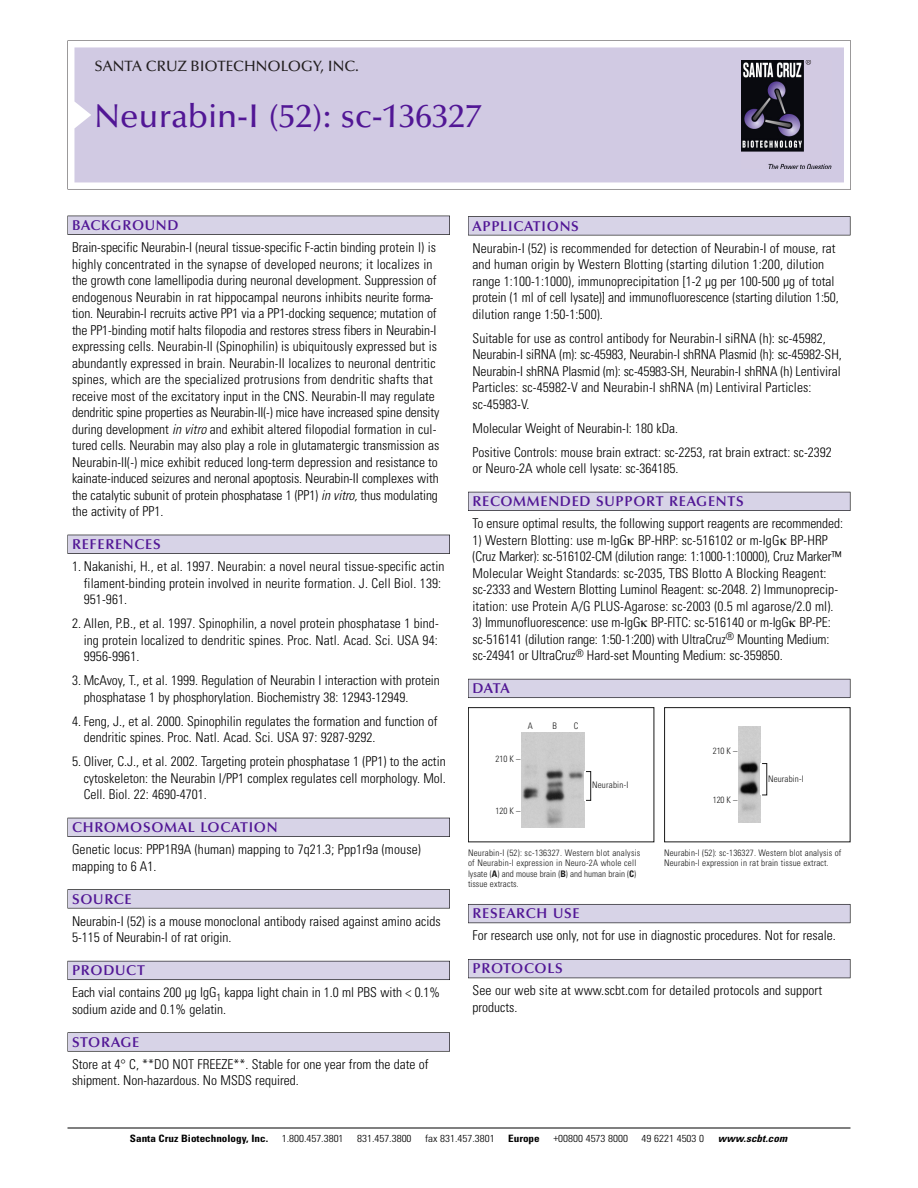
<style>
.page{position:relative;width:918px;height:1188px;background:#fff}
.page>*{position:absolute;margin:0;border:0;box-sizing:border-box;transform-origin:0 0}
.t1{font:500 33px "Optima";color:#511695}
.t2{font:500 15px "Optima";color:#231f20}
.t3{font:600 14.25px "Optima";letter-spacing:.05em;color:#511695}
.t4{font:300 condensed 13.5px/16.5px "Univers";color:#000}
.t5{font:300 condensed 10.2px "Univers";color:#000;scale:1.1 1}
.t6{font:700 condensed 10.2px "Univers";color:#000;scale:1.1 1}
.t7{font:italic 700 condensed 10.2px "Univers";letter-spacing:.005em;color:#000;scale:1.1 1}
.t8{font:9px/10.5px "Univers Condensed Light+FEPWMJ";letter-spacing:.025em;color:#191919}
.t9{font:9px/10.5px "Univers Condensed Light+VLSCNK";letter-spacing:.015em;color:#191919}
.s1{font-style:italic}
.s2{font-family:"Univers Condensed Bold+XIPKIE"}
</style>
<div class="page">
<svg style="left:68px;top:40px;width:783px;height:149px"></svg>
<div style="left:74px;top:47px;width:770px;height:135px;background:#d1cae3"></div>
<img style="left:741px;top:60px;width:90px;height:108px">
<div style="left:68px;top:216px;width:382px;height:19px;background:#525155"></div>
<div style="left:68px;top:216px;width:381px;height:18px;background:#d7d3e7"></div>
<div style="left:68px;top:535px;width:382px;height:19px;background:#515055"></div>
<div style="left:68px;top:535px;width:381px;height:18px;background:#d7d3e7"></div>
<div style="left:68px;top:818px;width:382px;height:19px;background:#525158"></div>
<div style="left:68px;top:818px;width:381px;height:18px;background:#d7d3e7"></div>
<div style="left:68px;top:889px;width:382px;height:19px;background:#575759"></div>
<div style="left:68px;top:890px;width:381px;height:18px;background:#d7d3e7"></div>
<div style="left:68px;top:961px;width:382px;height:19px;background:#5b5a62"></div>
<div style="left:68px;top:961px;width:381px;height:18px;background:#d7d3e7"></div>
<div style="left:68px;top:1032px;width:382px;height:20px;background:#626263"></div>
<div style="left:68px;top:1033px;width:381px;height:18px;background:#d7d3e7"></div>
<div style="left:468px;top:216px;width:382px;height:19px;background:#555457"></div>
<div style="left:468px;top:217px;width:382px;height:18px;background:#d7d3e7"></div>
<div style="left:468px;top:492px;width:382px;height:19px;background:#54525a"></div>
<div style="left:468px;top:492px;width:382px;height:18px;background:#d7d3e7"></div>
<div style="left:468px;top:679px;width:382px;height:19px;background:#5c5b63"></div>
<div style="left:468px;top:679px;width:382px;height:18px;background:#d7d3e7"></div>
<div style="left:468px;top:904px;width:382px;height:19px;background:#5b5961"></div>
<div style="left:468px;top:905px;width:382px;height:18px;background:#d7d3e7"></div>
<div style="left:468px;top:959px;width:382px;height:19px;background:#535259"></div>
<div style="left:468px;top:960px;width:382px;height:18px;background:#d7d3e7"></div>
<hr style="left:68px;top:1128px;width:782px;height:1px;background:#000">
<div style="left:468px;top:707px;width:186px;height:135px;border:1px solid #191919"></div>
<img style="left:522px;top:732px;width:62px;height:96px">
<div style="left:586px;top:771px;width:5px;height:29px;border:1px solid #191919"></div>
<div style="left:664px;top:707px;width:186px;height:135px;border:1px solid #191919"></div>
<img style="left:739px;top:727px;width:21px;height:95px">
<p class="t2" style="left:94px;top:61px;width:266px">SANTA CRUZ BIOTECHNOLOGY, INC.</p>
<h1 class="t1" style="left:94px;top:103px;width:389px">Neurabin-I (52): sc-136327</h1>
<p class="t3" style="left:72px;top:219px;width:108px">BACKGROUND</p>
<p class="t4" style="left:72px;top:240px;width:369px">Brain-specific Neurabin-I (neural tissue-specific F-actin binding protein I) is highly concentrated in the synapse of developed neurons; it localizes in the growth cone lamellipodia during neuronal development. Suppression of endogenous Neurabin in rat hippocampal neurons inhibits neurite forma&shy;tion. Neurabin-I recruits active PP1 via a PP1-docking sequence; mutation of the PP1-binding motif halts filopodia and restores stress fibers in Neurabin-I expressing cells. Neurabin-II (Spinophilin) is ubiquitously expressed but is abundantly expressed in brain. Neurabin-II localizes to neuronal dentritic spines, which are the specialized protrusions from dendritic shafts that receive most of the excitatory input in the CNS. Neurabin-II may regulate dendritic spine properties as Neurabin-II(-) mice have increased spine density during development <span class="s1">in vitro</span> and exhibit altered filopodial formation in cul&shy;tured cells. Neurabin may also play a role in glutamatergic transmission as Neurabin-II(-) mice exhibit reduced long-term depression and resistance to kainate-induced seizures and neronal apoptosis. Neurabin-II complexes with the catalytic subunit of protein phosphatase 1 (PP1) <span class="s1">in vitro,</span> thus modulating the activity of PP1.</p>
<p class="t3" style="left:72px;top:539px;width:90px">REFERENCES</p>
<p class="t4" style="left:84px;top:559px;width:362px;text-indent:-12px">1. Nakanishi, H., et al. 1997. Neurabin: a novel neural tissue-specific actin filament-binding protein involved in neurite formation. J. Cell Biol. 139:<br>951-961.</p>
<p class="t4" style="left:84px;top:616px;width:357px;text-align:justify;text-indent:-12px">2. Allen, P.B., et al. 1997. Spinophilin, a novel protein phosphatase 1 bind&shy;ing protein localized to dendritic spines. Proc. Natl. Acad. Sci. USA 94:<br>9956-9961.</p>
<p class="t4" style="left:84px;top:673px;width:358px;text-indent:-12px">3. McAvoy, T., et al. 1999. Regulation of Neurabin I interaction with protein phosphatase 1 by phosphorylation. Biochemistry 38: 12943-12949.</p>
<p class="t4" style="left:84px;top:714px;width:355px;text-indent:-12px">4. Feng, J., et al. 2000. Spinophilin regulates the formation and function of dendritic spines. Proc. Natl. Acad. Sci. USA 97: 9287-9292.</p>
<p class="t4" style="left:84px;top:754px;width:364px;text-align:justify;text-indent:-12px">5. Oliver, C.J., et al. 2002. Targeting protein phosphatase 1 (PP1) to the actin cytoskeleton: the Neurabin I/PP1 complex regulates cell morphology. Mol.<br>Cell. Biol. 22: 4690-4701.</p>
<p class="t3" style="left:72px;top:822px;width:207px">CHROMOSOMAL LOCATION</p>
<p class="t4" style="left:72px;top:842px;width:350px">Genetic locus: PPP1R9A (human) mapping to 7q21.3; Ppp1r9a (mouse) mapping to 6 A1.</p>
<p class="t3" style="left:72px;top:893px;width:61px">SOURCE</p>
<p class="t4" style="left:72px;top:914px;width:370px">Neurabin-I (52) is a mouse monoclonal antibody raised against amino acids<br>5-115 of Neurabin-I of rat origin.</p>
<p class="t3" style="left:72px;top:965px;width:74px">PRODUCT</p>
<p class="t4" style="left:72px;top:985px;width:370px">Each vial contains 200 µg IgG<sub>1</sub> kappa light chain in 1.0 ml PBS with &lt; 0.1% sodium azide and 0.1% gelatin.</p>
<p class="t3" style="left:72px;top:1036px;width:69px">STORAGE</p>
<p class="t4" style="left:72px;top:1057px;width:358px">Store at 4° C, **DO NOT FREEZE**. Stable for one year from the date of shipment. Non-hazardous. No MSDS required.</p>
<p class="t3" style="left:473px;top:220px;width:108px">APPLICATIONS</p>
<p class="t4" style="left:473px;top:241px;width:368px">Neurabin-I (52) is recommended for detection of Neurabin-I of mouse, rat and human origin by Western Blotting (starting dilution 1:200, dilution range 1:100-1:1000), immunoprecipitation [1-2 µg per 100-500 µg of total protein (1 ml of cell lysate)] and immunofluorescence (starting dilution 1:50, dilution range 1:50-1:500).</p>
<p class="t4" style="left:473px;top:331px;width:371px">Suitable for use as control antibody for Neurabin-I siRNA (h): sc-45982, Neurabin-I siRNA (m): sc-45983, Neurabin-I shRNA Plasmid (h): sc-45982-SH, Neurabin-I shRNA Plasmid (m): sc-45983-SH, Neurabin-I shRNA (h) Lentiviral Particles: sc-45982-V and Neurabin-I shRNA (m) Lentiviral Particles: sc-45983-V.</p>
<p class="t4" style="left:473px;top:417px;width:361px;line-height:24px">Molecular Weight of Neurabin-I: 180 kDa.<br>Positive Controls: mouse brain extract: sc-2253, rat brain extract: sc-2392</p>
<p class="t4" style="left:473px;top:461px;width:208px">or Neuro-2A whole cell lysate: sc-364185.</p>
<p class="t3" style="left:473px;top:496px;width:273px">RECOMMENDED SUPPORT REAGENTS</p>
<p class="t4" style="left:473px;top:516px;width:372px">To ensure optimal results, the following support reagents are recommended:</p>
<p class="t4" style="left:473px;top:533px;width:370px">1) Western Blotting: use m-IgG BP-HRP: sc-516102 or m-IgG BP-HRP (Cruz Marker): sc-516102-CM (dilution range: 1:1000-1:10000), Cruz Marker™ Molecular Weight Standards: sc-2035, TBS Blotto A Blocking Reagent: sc-2333 and Western Blotting Luminol Reagent: sc-2048. 2) Immunoprecip&shy;itation: use Protein A/G PLUS-Agarose: sc-2003 (0.5 ml agarose/2.0 ml).</p>
<p class="t4" style="left:473px;top:615px;width:360px;text-align:justify">3) Immunofluorescence: use m-IgG BP-FITC: sc-516140 or m-IgG BP-PE: sc-516141 (dilution range: 1:50-1:200) with UltraCruz<sup>®</sup> Mounting Medium: sc-24941 or UltraCruz<sup>®</sup> Hard-set Mounting Medium: sc-359850.</p>
<p class="t3" style="left:473px;top:683px;width:39px">DATA</p>
<p class="t8" style="left:528px;top:721px;width:7px">A</p>
<p class="t8" style="left:553px;top:721px;width:6px">B</p>
<p class="t8" style="left:574px;top:721px;width:6px">C</p>
<p class="t8" style="left:496px;top:755px;width:26px">210 K –</p>
<p class="t8" style="left:496px;top:806px;width:26px">120 K –</p>
<p class="t8" style="left:592px;top:781px;width:38px">Neurabin-I</p>
<p class="t8" style="left:468px;top:848px;width:174px">Neurabin-I (52): sc-136327. Western blot analysis of Neurabin-I expression in Neuro-2A whole cell lysate (<span class="s2">A</span>) and mouse brain (<span class="s2">B</span>) and human brain (<span class="s2">C</span>) tissue extracts.</p>
<p class="t9" style="left:713px;top:747px;width:26px">210 K –</p>
<p class="t9" style="left:713px;top:796px;width:26px">120 K –</p>
<p class="t9" style="left:768px;top:774px;width:37px">Neurabin-I</p>
<p class="t9" style="left:664px;top:848px;width:179px">Neurabin-I (52): sc-136327. Western blot analysis of<br>Neurabin-I expression in rat brain tissue extract.</p>
<p class="t3" style="left:473px;top:908px;width:109px">RESEARCH USE</p>
<p class="t4" style="left:473px;top:929px;width:365px">For research use only, not for use in diagnostic procedures. Not for resale.</p>
<p class="t3" style="left:473px;top:963px;width:92px">PROTOCOLS</p>
<p class="t4" style="left:473px;top:984px;width:351px">See our web site at www.scbt.com for detailed protocols and support products.</p>
<p class="t6" style="left:130px;top:1135px;width:127px">Santa Cruz Biotechnology, Inc.</p>
<p class="t5" style="left:282px;top:1135px;width:58px">1.800.457.3801</p>
<p class="t5" style="left:357px;top:1135px;width:51px">831.457.3800</p>
<p class="t5" style="left:425px;top:1135px;width:65px">fax 831.457.3801</p>
<p class="t6" style="left:508px;top:1135px;width:30px">Europe</p>
<p class="t5" style="left:553px;top:1135px;width:69px">+00800 4573 8000</p>
<p class="t5" style="left:642px;top:1135px;width:58px">49 6221 4503 0</p>
<p class="t7" style="left:718px;top:1135px;width:64px">www.scbt.com</p>
</div>
